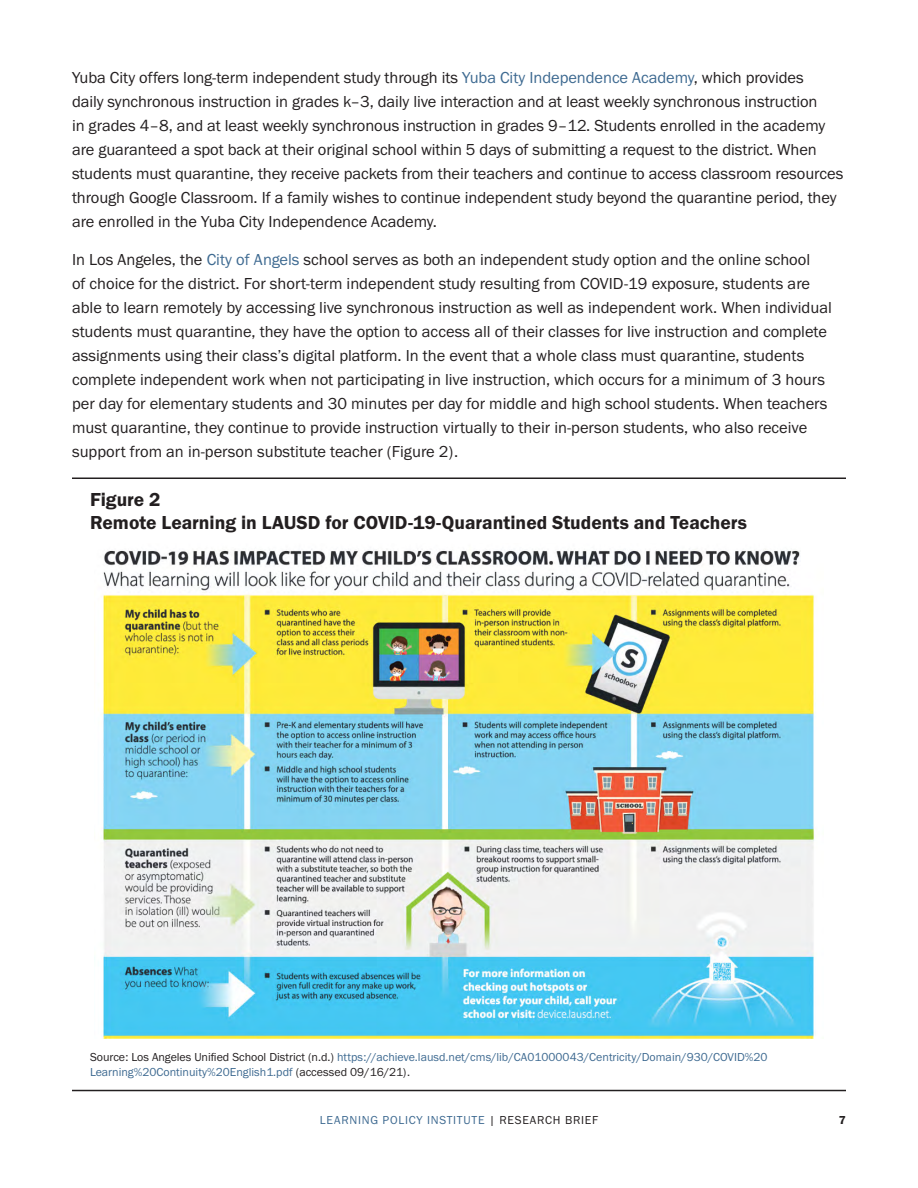
<style>
.page{position:relative;width:918px;height:1188px;background:#fff}
.page>*{position:absolute;margin:0;border:0;box-sizing:border-box;transform-origin:0 0}
.t1{font:19.5px/22.5px "Franklin Gothic URW Dem";color:#231f20}
.t2{font:16.5px/24px "Franklin Gothic URW Boo";letter-spacing:-.005em;color:#231f20}
.t3{font:12px/15px "Franklin Gothic URW Boo";color:#3e6a91}
.t4{font:12px "Franklin Gothic URW Boo";letter-spacing:.06em;color:#3e6a91}
.t5{font:12px "Franklin Gothic URW Dem";color:#231f20}
.s1{color:#3e6a91}
.s2{color:#231f20}
</style>
<div class="page">
<hr style="left:72px;top:478px;width:774px;height:1px;background:#231f20">
<hr style="left:72px;top:1090px;width:774px;height:1px;background:#231f20">
<img style="left:100px;top:549px;width:714px;height:489px">
<p class="t2" style="left:72px;top:65px;width:773px">Yuba City offers long-term independent study through its <span class="s1">Yuba City Independence Academy</span>, which provides<br>daily synchronous instruction in grades k–3, daily live interaction and at least weekly synchronous instruction<br>in grades 4–8, and at least weekly synchronous instruction in grades 9–12. Students enrolled in the academy are guaranteed a spot back at their original school within 5 days of submitting a request to the district. When students must quarantine, they receive packets from their teachers and continue to access classroom resources through Google Classroom. If a family wishes to continue independent study beyond the quarantine period, they are enrolled in the Yuba City Independence Academy.</p>
<p class="t2" style="left:72px;top:247px;width:761px">In Los Angeles, the <span class="s1">City of Angels</span> school serves as both an independent study option and the online school<br>of choice for the district. For short-term independent study resulting from COVID-19 exposure, students are able to learn remotely by accessing live synchronous instruction as well as independent work. When individual students must quarantine, they have the option to access all of their classes for live instruction and complete assignments using their class’s digital platform. In the event that a whole class must quarantine, students complete independent work when not participating in live instruction, which occurs for a minimum of 3 hours per day for elementary students and 30 minutes per day for middle and high school students. When teachers must quarantine, they continue to provide instruction virtually to their in-person students, who also receive support from an in-person substitute teacher (Figure 2).</p>
<p class="t1" style="left:90px;top:488px;width:659px">Figure 2<br>Remote Learning in LAUSD for COVID-19-Quarantined Students and Teachers</p>
<p class="t3" style="left:90px;top:1050px;width:679px"><span class="s2">Source: Los Angeles Unified School District (n.d.)</span> https://achieve.lausd.net/cms/lib/CA01000043/Centricity/Domain/930/COVID%20<br>Learning%20Continuity%20English1.pdf <span class="s2">(accessed 09/16/21).</span></p>
<p class="t4" style="left:320px;top:1113px;width:280px">LEARNING POLICY INSTITUTE <span class="s2">| RESEARCH BRIEF</span></p>
<p class="t5" style="left:839px;top:1113px;width:9px">7</p>
</div>
